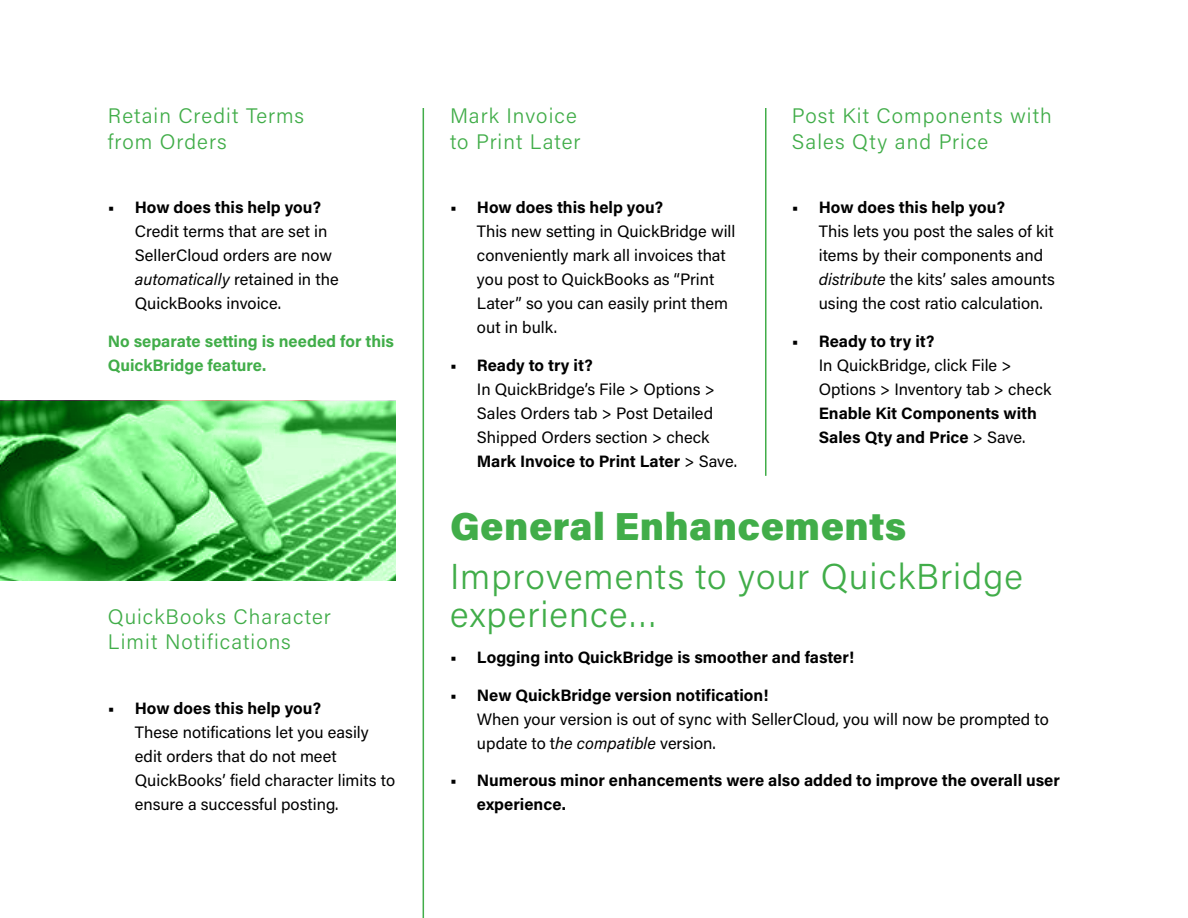
<style>
.page{position:relative;width:1188px;height:918px;background:#fff}
.page>*{position:absolute;margin:0;border:0;box-sizing:border-box;transform-origin:0 0}
.t1{font:900 39px "Acumin Pro";letter-spacing:.01em;color:#41ad49}
.t2{font:300 36px/37.5px "Acumin Pro";letter-spacing:.03em;color:#41ad49}
.t3{font:300 21px/25.5px "Acumin Pro";letter-spacing:.05em;color:#41ad49}
.t4{font:16.5px/24px "Acumin Pro";color:#000}
.t5{font:700 16.5px/24px "Acumin Pro";color:#000}
.t6{font:700 16.5px/24px "Acumin Pro";color:#41ad49}
.s1{font-style:italic}
.s2{font-weight:700}
.s3{font-weight:400}
</style>
<div class="page">
<hr style="left:423px;top:108px;width:1px;height:810px;background:#41ad49">
<hr style="left:765px;top:108px;width:1px;height:368px;background:#41ad49">
<img style="left:0;top:401px;width:396px;height:180px">
<p class="t3" style="left:108px;top:103px;width:198px">Retain Credit Terms from Orders</p>
<p class="t5" style="left:108px;top:195px;width:215px">• How does this help you?</p>
<p class="t4" style="left:135px;top:219px;width:205px">Credit terms that are set in<br>SellerCloud orders are now <span class="s1">automatically</span> retained in the<br>QuickBooks invoice.</p>
<p class="t6" style="left:108px;top:328px;width:288px">No separate setting is needed for this<br>QuickBridge feature.</p>
<p class="t3" style="left:108px;top:603px;width:225px">QuickBooks Character<br>Limit Notifications</p>
<p class="t5" style="left:108px;top:696px;width:215px">• How does this help you?</p>
<p class="t4" style="left:135px;top:720px;width:262px">These notifications let you easily edit orders that do not meet<br>QuickBooks’ field character limits to ensure a successful posting.</p>
<p class="t3" style="left:450px;top:103px;width:132px">Mark Invoice to Print Later</p>
<p class="t5" style="left:450px;top:195px;width:215px">• How does this help you?</p>
<p class="t4" style="left:477px;top:219px;width:260px">This new setting in QuickBridge will conveniently mark all invoices that you post to QuickBooks as “Print<br>Later” so you can easily print them out in bulk.</p>
<p class="t5" style="left:450px;top:352px;width:144px">• Ready to try it?</p>
<p class="t4" style="left:477px;top:377px;width:262px">In QuickBridge’s File &gt; Options &gt;<br>Sales Orders tab &gt; Post Detailed<br>Shipped Orders section &gt; check<br><span class="s2">Mark Invoice to Print Later</span> &gt; Save.</p>
<p class="t3" style="left:792px;top:103px;width:261px">Post Kit Components with<br>Sales Qty and Price</p>
<p class="t5" style="left:792px;top:195px;width:215px">• How does this help you?</p>
<p class="t4" style="left:819px;top:219px;width:238px">This lets you post the sales of kit items by their components and <span class="s1">distribute</span> the kits’ sales amounts using the cost ratio calculation.</p>
<p class="t5" style="left:792px;top:328px;width:144px">• Ready to try it?</p>
<p class="t4" style="left:819px;top:353px;width:234px">In QuickBridge, click File &gt;<br>Options &gt; Inventory tab &gt; check</p>
<p class="t5" style="left:819px;top:400px;width:220px">Enable Kit Components with<br>Sales Qty and Price <span class="s3">&gt; Save.</span></p>
<h1 class="t1" style="left:450px;top:498px;width:458px">General Enhancements</h1>
<h2 class="t2" style="left:450px;top:556px;width:574px">Improvements to your QuickBridge experience…</h2>
<p class="t5" style="left:450px;top:645px;width:406px">• Logging into QuickBridge is smoother and faster!</p>
<p class="t5" style="left:450px;top:682px;width:320px">• New QuickBridge version notification!</p>
<p class="t4" style="left:477px;top:706px;width:573px">When your version is out of sync with SellerCloud, you will now be prompted to update to t<span class="s1">he compatible</span> version.</p>
<p class="t5" style="left:477px;top:768px;width:585px;text-indent:-27px">• Numerous minor enhancements were also added to improve the overall user experience.</p>
</div>
